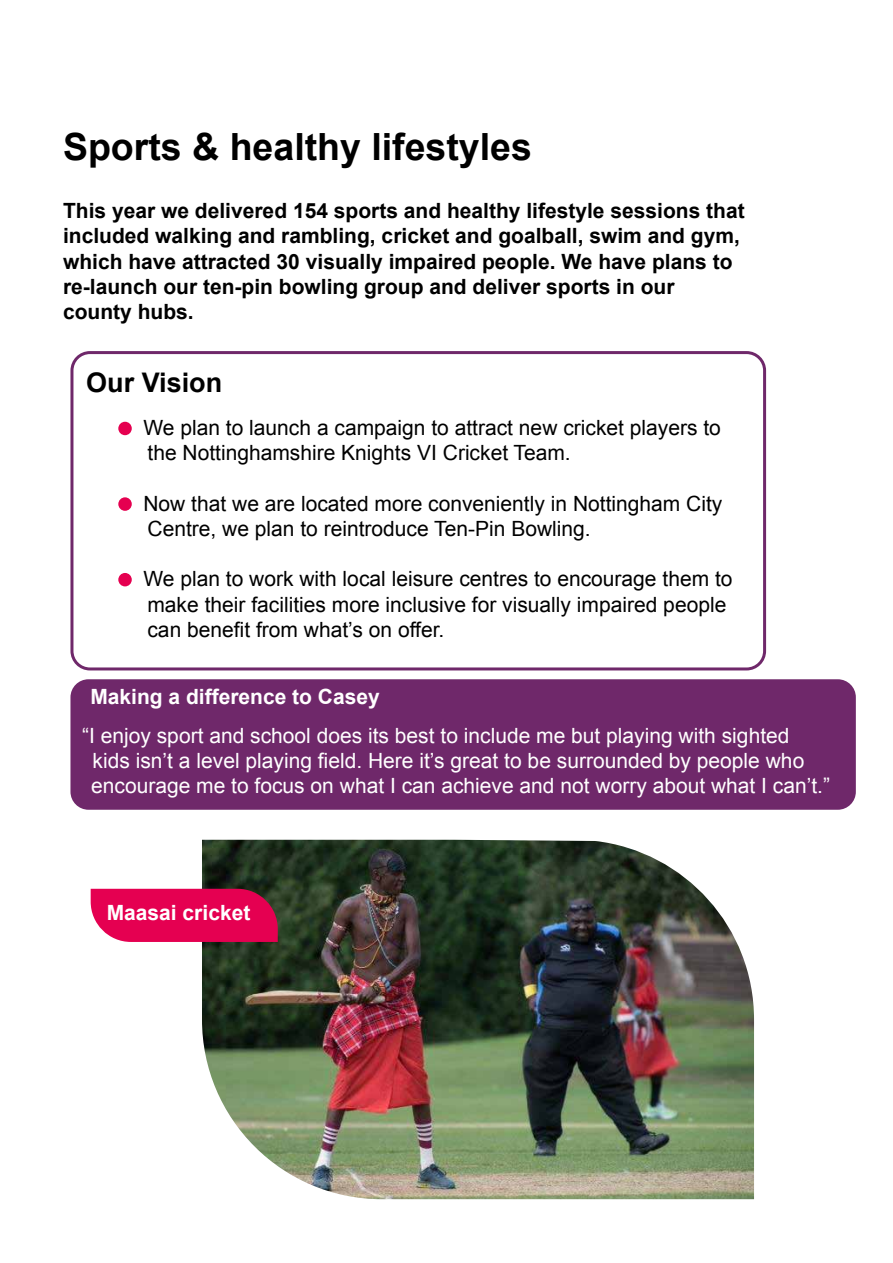
<style>
.page{position:relative;width:893px;height:1263px;background:#fff}
.page>*{position:absolute;margin:0;border:0;box-sizing:border-box;transform-origin:0 0}
.t1{font:700 37.5px "Arial";color:#000}
.t2{font:700 27px "Arial";color:#000}
.t3{font:21px/25.2px "Arial";color:#000}
.t4{font:700 21px/25.2px "Arial";color:#000}
.t5{font:21px/25.2px "Arial";color:#fff}
.t6{font:700 21px "Arial";color:#fff}
</style>
<div class="page">
<div style="left:70px;top:679px;width:786px;height:131px;background:#6f286a;border-radius:18px"></div>
<img style="left:202px;top:840px;width:552px;height:359px">
<svg style="left:91px;top:889px;width:187px;height:53px;background:#df0b55"></svg>
<div style="left:118px;top:422px;width:14px;height:13px;background:#e50050;border-radius:50%"></div>
<div style="left:118px;top:497px;width:14px;height:14px;background:#e50050;border-radius:50%"></div>
<div style="left:118px;top:573px;width:14px;height:13px;background:#e50050;border-radius:50%"></div>
<div style="left:70px;top:351px;width:696px;height:319px;border:3px solid #6f286a;border-radius:18px"></div>
<h1 class="t1" style="left:63px;top:122px;width:470px">Sports &amp; healthy lifestyles</h1>
<p class="t4" style="left:63px;top:199px;width:683px">This year we delivered 154 sports and healthy lifestyle sessions that included walking and rambling, cricket and goalball, swim and gym, which have attracted 30 visually impaired people. We have plans to re-launch our ten-pin bowling group and deliver sports in our county hubs.</p>
<p class="t2" style="left:86px;top:364px;width:138px">Our Vision</p>
<p class="t3" style="left:143px;top:415px;width:579px">We plan to launch a campaign to attract new cricket players to the Nottinghamshire Knights VI Cricket Team.</p>
<p class="t3" style="left:143px;top:491px;width:580px">Now that we are located more conveniently in Nottingham City<br>Centre, we plan to reintroduce Ten-Pin Bowling.</p>
<p class="t3" style="left:143px;top:567px;width:591px">We plan to work with local leisure centres to encourage them to make their facilities more inclusive for visually impaired people can benefit from what’s on offer.</p>
<p class="t6" style="left:90px;top:682px;width:291px">Making a difference to Casey</p>
<p class="t5" style="left:91px;top:723px;width:740px;text-indent:-9px">“I enjoy sport and school does its best to include me but playing with sighted kids isn’t a level playing field. Here it’s great to be surrounded by people who encourage me to focus on what I can achieve and not worry about what I can’t.”</p>
<p class="t6" style="left:107px;top:899px;width:145px">Maasai cricket</p>
</div>
